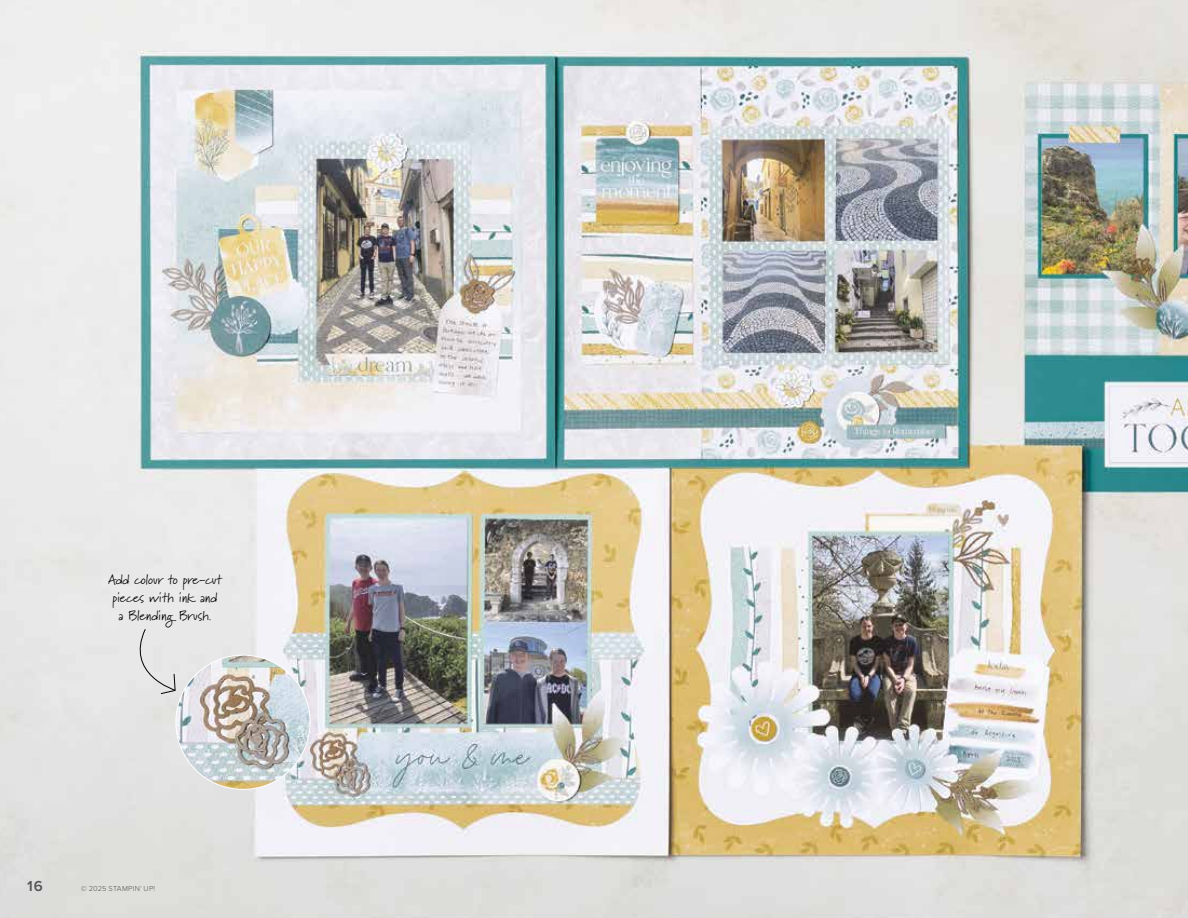
<style>
.page{position:relative;width:1188px;height:918px;background:#fff}
.page>*{position:absolute;margin:0;border:0;box-sizing:border-box;transform-origin:0 0}
.t1{font:600 15px "Proxima Nova";color:#525453}
.t2{font:13.5px/18px "Marydale";color:#000;text-align:center}
.t3{font:300 7.5px "Proxima Nova";letter-spacing:.03em;color:#525453}
.s1{font-family:"Proxima Nova T";font-weight:100}
</style>
<div class="page">
<img style="left:0;top:0;width:1188px;height:918px">
<img style="left:176px;top:655px;width:134px;height:134px;border-radius:67px">
<div style="left:124px;top:628px;width:52px;height:67px;background:#e8e8e8"></div>
<p class="t2" style="left:108px;top:571px;width:115px">Add colour to pre-cut pieces with ink and<br>a Blending Brush.</p>
<p class="t1" style="left:27px;top:875px;width:17px">16</p>
<p class="t3" style="left:81px;top:883px;width:76px">© 2025 STAMPIN<span class="s1">'</span> UP!</p>
</div>
